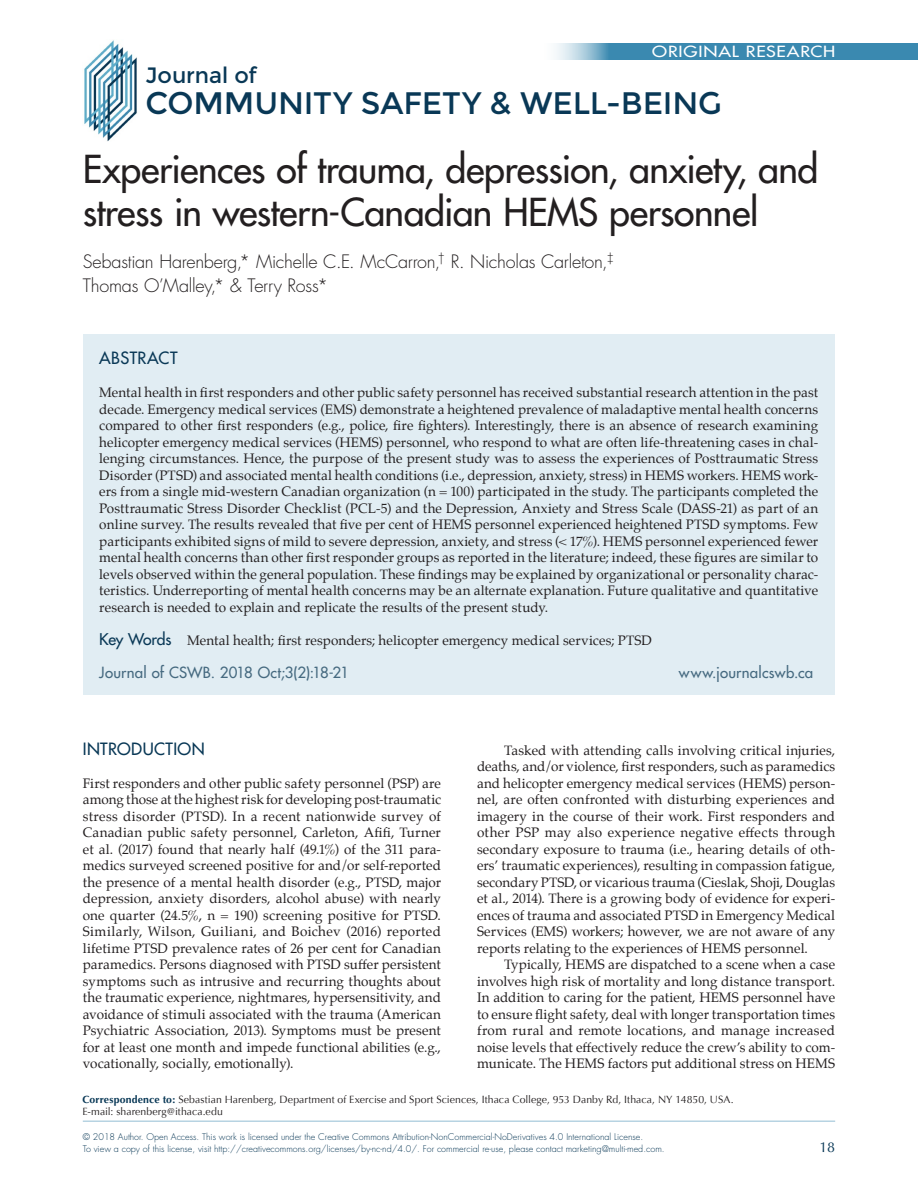
<style>
.page{position:relative;width:918px;height:1188px;background:#fff}
.page>*{position:absolute;margin:0;border:0;box-sizing:border-box;transform-origin:0 0}
.t1{font:37.5px/43.5px "Futura";letter-spacing:-.015em;color:#231f20}
.Table_title{font:31.05px "Montserrat";letter-spacing:-.005em;color:#093856}
.Table_title-2{font:22.2px "Montserrat";letter-spacing:-.005em;color:#093856}
.t2{font:300 18px/24px "Futura";letter-spacing:-.01em;color:#231f20}
.Subhead_1{font:16.5px "Futura";letter-spacing:.025em;color:#093856}
.Subhead_2{font:15px "Futura";letter-spacing:.015em;color:#466a80}
.Reverse_bar{font:15px "Futura";letter-spacing:.045em;color:#fff;scale:1.2 1}
.t3{font:14.25px "Optima";color:#093856}
.Body_text_1st_para{font:13.5px/16.5px "Palatino";letter-spacing:.005em;color:#231f20;text-align:justify}
.Body_text{font:13.5px/16.5px "Palatino";letter-spacing:.005em;color:#231f20;text-align:justify}
.Correspondence_to{font:10.5px/12px "Optima";letter-spacing:.01em;color:#231f20}
.short_title{font:300 9px "Futura";color:#093856}
.s1{font-family:"Futura";font-size:15.75px;color:#093856}
.s2{font-weight:700;color:#093856}
</style>
<div class="page">
<hr style="left:83px;top:1121px;width:752px;height:1px;background:#3a89b0">
<svg style="left:556px;top:43px;width:362px;height:17px;background:#4a92b6"></svg>
<div style="left:83px;top:334px;width:752px;height:361px;background:#e1edf3"></div>
<img style="left:84px;top:40px;width:53px;height:102px">
<p class="Reverse_bar" style="left:652px;top:42px;width:154px">ORIGINAL RESEARCH</p>
<p class="Table_title-2" style="left:146px;top:62px;width:113px">Journal of</p>
<p class="Table_title" style="left:146px;top:85px;width:578px">COMMUNITY SAFETY &amp; WELL-BEING</p>
<p class="t1" style="left:83px;top:147px;width:737px">Experiences of trauma, depression, anxiety, and stress in western-Canadian HEMS personnel</p>
<p class="t2" style="left:83px;top:250px;width:533px">Sebastian Harenberg,* Michelle C.E. McCarron,<sup>†</sup> R. Nicholas Carleton,<sup>‡<br></sup>Thomas O’Malley,* &amp; Terry Ross*</p>
<p class="Subhead_1" style="left:99px;top:347px;width:80px">ABSTRACT</p>
<p class="Body_text_1st_para" style="left:99px;top:384px;width:720px">Mental health in first responders and other public safety personnel has received substantial research attention in the past decade. Emergency medical services (EMS) demonstrate a heightened prevalence of maladaptive mental health concerns compared to other first responders (e.g., police, fire fighters). Interestingly, there is an absence of research examining helicopter emergency medical services (HEMS) personnel, who respond to what are often life-threatening cases in chal&shy;lenging circumstances. Hence, the purpose of the present study was to assess the experiences of Posttraumatic Stress Disorder (PTSD) and associated mental health conditions (i.e., depression, anxiety, stress) in HEMS workers. HEMS work&shy;ers from a single mid-western Canadian organization (n = 100) participated in the study. The participants completed the Posttraumatic Stress Disorder Checklist (PCL-5) and the Depression, Anxiety and Stress Scale (DASS-21) as part of an online survey. The results revealed that five per cent of HEMS personnel experienced heightened PTSD symptoms. Few participants exhibited signs of mild to severe depression, anxiety, and stress (&lt; 17%). HEMS personnel experienced fewer mental health concerns than other first responder groups as reported in the literature; indeed, these figures are similar to levels observed within the general population. These findings may be explained by organizational or personality charac&shy;teristics. Underreporting of mental health concerns may be an alternate explanation. Future qualitative and quantitative research is needed to explain and replicate the results of the present study.</p>
<p class="Body_text_1st_para" style="left:99px;top:632px;width:554px"><span class="s1">Key Words</span> Mental health; first responders; helicopter emergency medical services; PTSD</p>
<p class="Subhead_2" style="left:99px;top:662px;width:251px">Journal of CSWB. 2018 Oct;3(2):18-21</p>
<p class="Subhead_2" style="left:679px;top:662px;width:136px">www.journalcswb.ca</p>
<p class="Subhead_1" style="left:83px;top:738px;width:123px">INTRODUCTION</p>
<p class="Body_text_1st_para" style="left:83px;top:775px;width:360px">First responders and other public safety personnel (PSP) are among those at the highest risk for developing post-traumatic stress disorder (PTSD). In a recent nationwide survey of Canadian public safety personnel, Carleton, Afifi, Turner et al. (2017) found that nearly half (49.1%) of the 311 para&shy;medics surveyed screened positive for and/or self-reported the presence of a mental health disorder (e.g., PTSD, major depression, anxiety disorders, alcohol abuse) with nearly one quarter (24.5%, n = 190) screening positive for PTSD.<br>Similarly, Wilson, Guiliani, and Boichev (2016) reported lifetime PTSD prevalence rates of 26 per cent for Canadian paramedics. Persons diagnosed with PTSD suffer persistent symptoms such as intrusive and recurring thoughts about the traumatic experience, nightmares, hypersensitivity, and avoidance of stimuli associated with the trauma (American Psychiatric Association, 2013). Symptoms must be present for at least one month and impede functional abilities (e.g., vocationally, socially, emotionally).</p>
<p class="Body_text" style="left:477px;top:742px;width:360px;text-indent:27px">Tasked with attending calls involving critical injuries, deaths, and/or violence, first responders, such as paramedics and helicopter emergency medical services (HEMS) person&shy;nel, are often confronted with disturbing experiences and imagery in the course of their work. First responders and other PSP may also experience negative effects through secondary exposure to trauma (i.e., hearing details of oth&shy;ers’ traumatic experiences), resulting in compassion fatigue, secondary PTSD, or vicarious trauma (Cieslak, Shoji, Douglas et al., 2014). There is a growing body of evidence for experi&shy;ences of trauma and associated PTSD in Emergency Medical Services (EMS) workers; however, we are not aware of any reports relating to the experiences of HEMS personnel.</p>
<p class="Body_text" style="left:477px;top:956px;width:360px;text-indent:27px">Typically, HEMS are dispatched to a scene when a case involves high risk of mortality and long distance transport.<br>In addition to caring for the patient, HEMS personnel have to ensure flight safety, deal with longer transportation times from rural and remote locations, and manage increased noise levels that effectively reduce the crew’s ability to com&shy;municate. The HEMS factors put additional stress on HEMS</p>
<p class="Correspondence_to" style="left:82px;top:1093px;width:653px"><span class="s2">Correspondence to:</span> Sebastian Harenberg, Department of Exercise and Sport Sciences, Ithaca College, 953 Danby Rd, Ithaca, NY 14850, USA.<br>E-mail: sharenberg@ithaca.edu</p>
<p class="short_title" style="left:83px;top:1131px;width:562px">© 2018 Author. Open Access. This work is licensed under the Creative Commons Attribution-NonCommercial-NoDerivatives 4.0 International License.</p>
<p class="short_title" style="left:83px;top:1143px;width:583px">To view a copy of this license, visit http://creativecommons.org/licenses/by-nc-nd/4.0/. For commercial re-use, please contact marketing@multi-med.com.</p>
<p class="t3" style="left:819px;top:1139px;width:17px">18</p>
</div>
